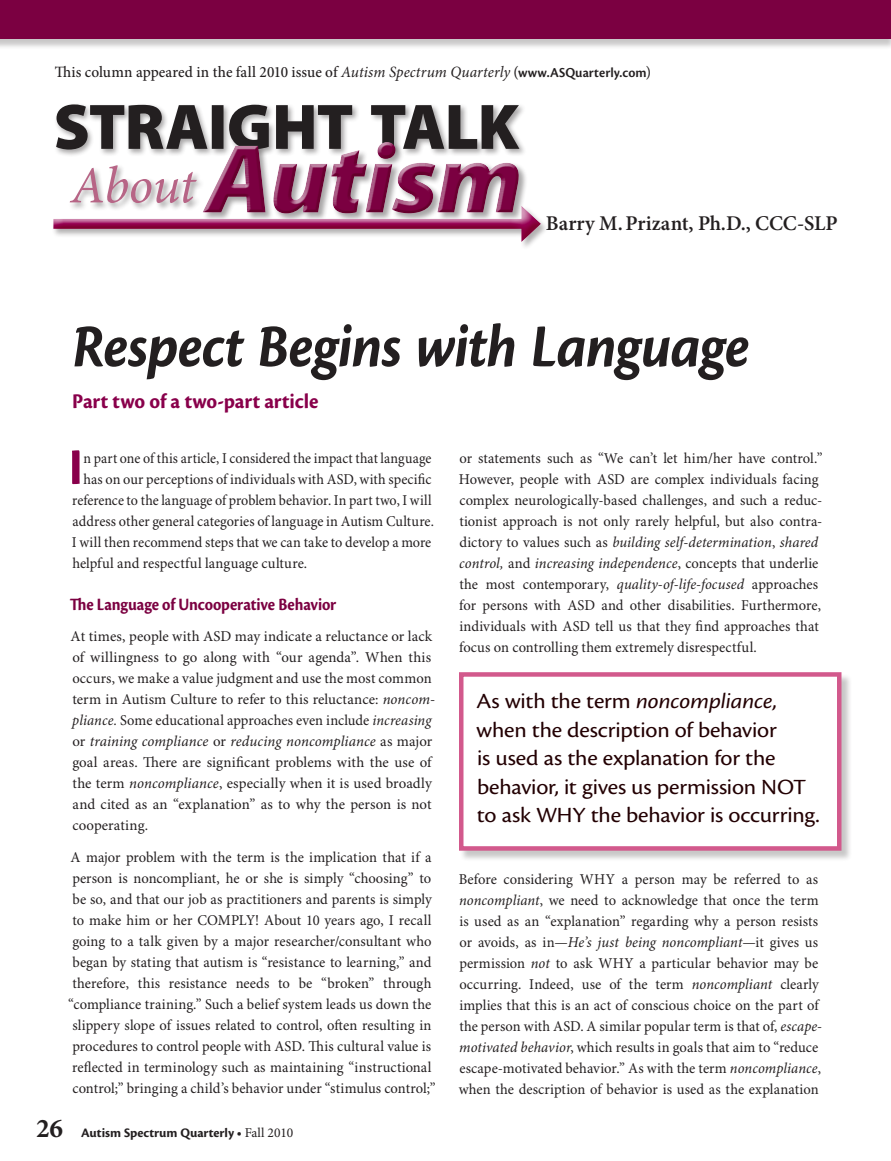
<style>
.page{position:relative;width:891px;height:1161px;background:#fff}
.page>*{position:absolute;margin:0;border:0;box-sizing:border-box;transform-origin:0 0}
.t1{font:italic 700 63px "Cronos Pro";letter-spacing:-.015em;color:#231f20;scale:.94 1}
.t2{font:700 53.25px "Cronos Pro";color:#89004b}
.t3{font:22.5px/28.5px "Cronos Pro";letter-spacing:-.01em;color:#230003;scale:1.06 1}
.t4{font:700 21.75px "Cronos Pro";letter-spacing:-.005em;color:#89004b;scale:.96 1}
.t5{font:600 21px "Minion Pro";color:#231f20}
.t6{font:18px "Cronos Pro Bold Subh";letter-spacing:-.005em;color:#7b0041;scale:.92 1}
.t7{font:500 15.75px "Minion Pro";letter-spacing:.005em;color:#231f20}
.t8{font:15px/21px "Minion Pro";letter-spacing:.005em;color:#231f20}
.t9{font:15px "Minion Pro";letter-spacing:.005em;color:#231f20;scale:.95 1}
.t10{font:15px "Minion Pro";letter-spacing:.005em;color:#231f20;scale:.94 1}
.t11{font:15px "Minion Pro";letter-spacing:.005em;color:#231f20;scale:.93 1}
.t12{font:700 13.5px "Cronos Pro";color:#231f20}
.s1{font-weight:400;font-style:italic}
.s2{font-family:"Cronos Pro";font-weight:600;font-size:14.25px}
.s3{font-style:italic}
.s4{font-family:"Minion Pro";font-size:27px}
.s5{font-family:"Minion Pro";font-weight:400}
</style>
<div class="page">
<div style="left:0;top:0;width:891px;height:50px;background:#231f20;opacity:.25"></div>
<div style="left:0;top:0;width:891px;height:39px;background:#7b0041"></div>
<svg style="left:56px;top:104px;width:470px;height:101px"></svg>
<div style="left:52px;top:205px;width:491px;height:39px;background:#fff;opacity:.75"></div>
<div style="left:52px;top:217px;width:491px;height:27px;background:#c60170;opacity:.75"></div>
<div style="left:460px;top:673px;width:393px;height:189px;background:#231f20;opacity:.25"></div>
<div style="left:461px;top:674px;width:378px;height:174px;background:#fff"></div>
<div style="left:459px;top:672px;width:383px;height:179px;border:4px solid #d2598c"></div>
<p class="t7" style="left:55px;top:61px;width:598px">This column appeared in the fall 2010 issue of <span class="s1">Autism Spectrum Quarterly</span> (<span class="s2">www.ASQuarterly.com</span>)</p>
<h3 class="t5" style="left:546px;top:211px;width:293px">Barry M.Prizant, Ph.D., CCC-SLP</h3>
<h1 class="t1" style="left:73px;top:310px;width:722px">Respect Begins with Language</h1>
<h3 class="t4" style="left:72px;top:389px;width:258px">Part two of a two-part article</h3>
<h2 class="t2" style="left:69px;top:437px;width:16px">I</h2>
<p class="t11" style="left:84px;top:449px;width:376px">n part one of this article, I considered the impact that language</p>
<p class="t9" style="left:84px;top:470px;width:368px">has on our perceptions of individuals with ASD, with specific</p>
<p class="t10" style="left:72px;top:491px;width:384px">reference to the language of problem behavior. In part two, I will</p>
<p class="t9" style="left:73px;top:512px;width:382px">address other general categories of language in Autism Culture.</p>
<p class="t9" style="left:72px;top:533px;width:380px">I will then recommend steps that we can take to develop a more</p>
<p class="t8" style="left:72px;top:553px;width:236px">helpful and respectful language culture.</p>
<p class="t6" style="left:70px;top:594px;width:291px">The Language of Uncooperative Behavior</p>
<p class="t8" style="left:71px;top:627px;width:366px">At times, people with ASD may indicate a reluctance or lack of willingness to go along with “our agenda”. When this occurs, we make a value judgment and use the most common term in Autism Culture to refer to this reluctance: <span class="s3">noncom&shy;pliance.</span> Some educational approaches even include <span class="s3">increasing </span>or <span class="s3">training compliance</span> or <span class="s3">reducing noncompliance</span> as major goal areas. There are significant problems with the use of the term <span class="s3">noncompliance</span>, especially when it is used broadly and cited as an “explanation” as to why the person is not cooperating.</p>
<p class="t8" style="left:68px;top:847px;width:369px">A major problem with the term is the implication that if a person is noncompliant, he or she is simply “choosing” to be so, and that our job as practitioners and parents is simply to make him or her COMPLY! About 10 years ago, I recall going to a talk given by a major researcher/consultant who began by stating that autism is “resistance to learning,” and therefore, this resistance needs to be “broken” through “compliance training.” Such a belief system leads us down the slippery slope of issues related to control, often resulting in procedures to control people with ASD. This cultural value is reflected in terminology such as maintaining “instructional control;” bringing a child’s behavior under “stimulus control;”</p>
<p class="t12" style="left:36px;top:1125px;width:259px"><span class="s4">26</span> Autism Spectrum Quarterly • <span class="s5">Fall 2010</span></p>
<p class="t8" style="left:459px;top:448px;width:365px">or statements such as “We can’t let him/her have control.” However, people with ASD are complex individuals facing complex neurologically-based challenges, and such a reduc&shy;tionist approach is not only rarely helpful, but also contra&shy;dictory to values such as <span class="s3">building self-determination</span>, <span class="s3">shared control,</span> and <span class="s3">increasing independence</span>, concepts that underlie the most contemporary, <span class="s3">quality-of-life-focused</span> approaches for persons with ASD and other disabilities. Furthermore, individuals with ASD tell us that they find approaches that focus on controlling them extremely disrespectful.</p>
<h3 class="t3" style="left:476px;top:687px;width:325px">As with the term <span class="s3">noncompliance, </span>when the description of behavior<br>is used as the explanation for the behavior, it gives us permission NOT to ask WHY the behavior is occurring.</h3>
<p class="t8" style="left:459px;top:869px;width:365px">Before considering WHY a person may be referred to as <span class="s3">noncompliant</span>, we need to acknowledge that once the term is used as an “explanation” regarding why a person resists or avoids, as in—<span class="s3">He’s just being noncompliant</span>—it gives us permission <span class="s3">not</span> to ask WHY a particular behavior may be occurring. Indeed, use of the term <span class="s3">noncompliant</span> clearly implies that this is an act of conscious choice on the part of the person with ASD. A similar popular term is that of, <span class="s3">escape&shy;motivated behavior</span>, which results in goals that aim to “reduce escape-motivated behavior.” As with the term <span class="s3">noncompliance</span>, when the description of behavior is used as the explanation</p>
</div>
